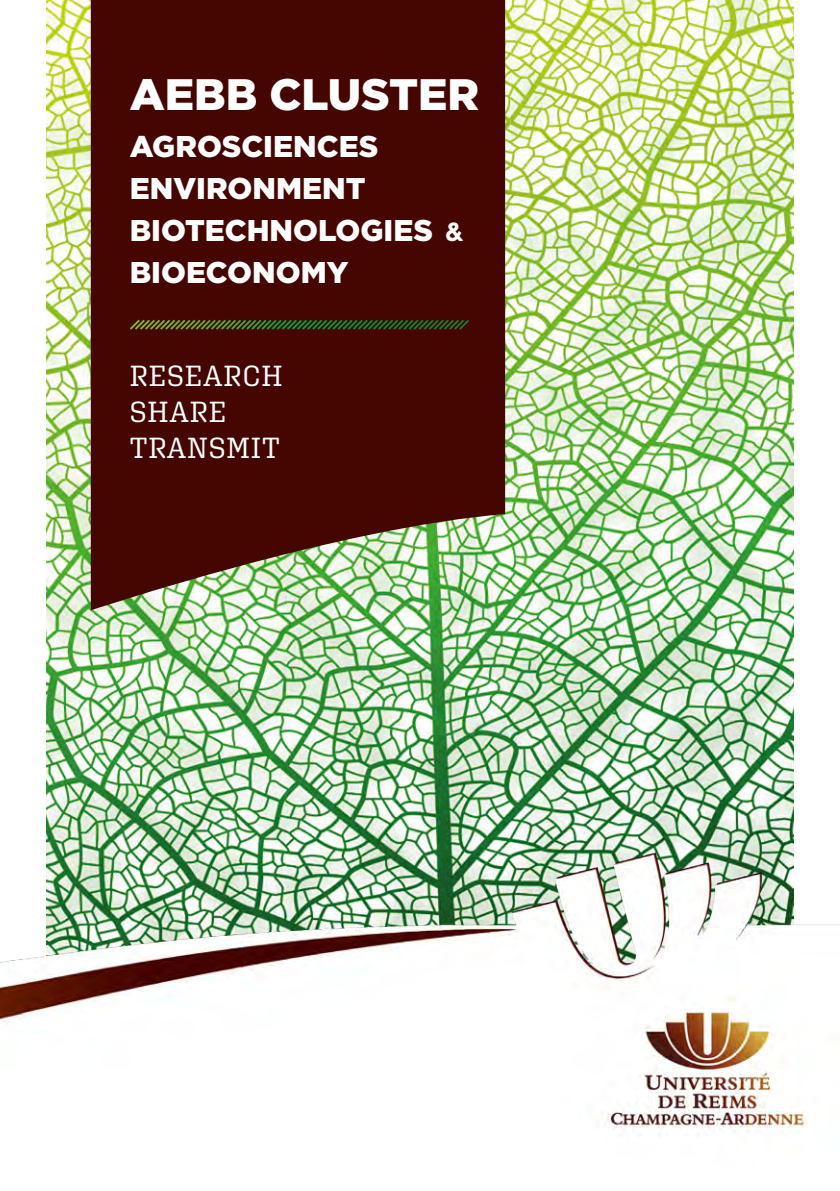
<style>
.page{position:relative;width:840px;height:1191px;background:#fff}
.page>*{position:absolute;margin:0;border:0;box-sizing:border-box;transform-origin:0 0}
.t1{font:900 44px "Gotham";color:#fff}
.t2{font:900 30px/42px "Gotham";color:#fff}
.t3{font:29px/36px "Aglet Slab";letter-spacing:.03em;color:#fff}
.s1{font-family:"Big Smalls";font-weight:700;font-size:26px}
</style>
<div class="page">
<img style="left:46px;top:0;width:748px;height:825px">
<svg style="left:91px;top:0;width:414px;height:610px;fill:#450500"></svg>
<svg style="left:128px;top:318px;width:343px;height:14px"></svg>
<img style="left:0;top:825px;width:839px;height:307px">
<h1 class="t1" style="left:130px;top:64px;width:350px">AEBB CLUSTER</h1>
<p class="t2" style="left:130px;top:125px;width:335px">AGROSCIENCES<br>ENVIRONMENT<br>BIOTECHNOLOGIES <span class="s1">&amp;<br></span>BIOECONOMY</p>
<p class="t3" style="left:130px;top:357px;width:154px">RESEARCH<br>SHARE<br>TRANSMIT</p>
</div>
